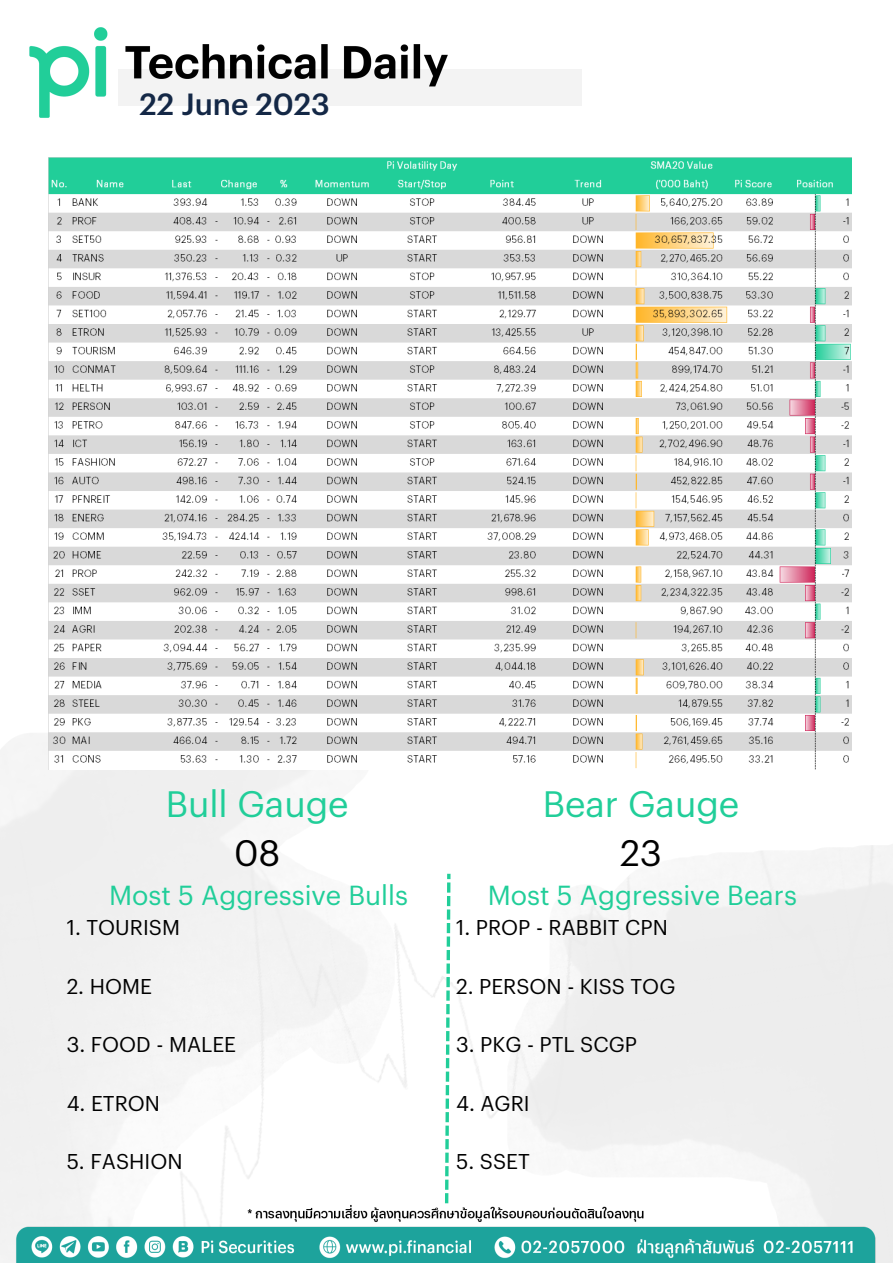
<style>
.page{position:relative;width:893px;height:1264px;background:#fff}
.page>*{position:absolute;margin:0;border:0;box-sizing:border-box;transform-origin:0 0}
.t1{font:36px "Graphik TH";color:#21ce99}
.t2{font:36px "Graphik TH";color:#000}
.t3{font:500 30px "Graphik TH";color:#142846}
.t4{font:27px "Graphik TH";color:#21ce99}
.t5{font:21px "Graphik TH";color:#000}
</style>
<div class="page">
<img style="left:0;top:711px;width:892px;height:488px">
<svg style="left:445px;top:1139px;width:3px;height:60px"></svg>
<svg style="left:445px;top:1125px;width:4px;height:10px"></svg>
<svg style="left:445px;top:1112px;width:4px;height:10px"></svg>
<svg style="left:445px;top:1098px;width:4px;height:10px"></svg>
<svg style="left:445px;top:1085px;width:4px;height:10px"></svg>
<svg style="left:446px;top:990px;width:3px;height:91px"></svg>
<svg style="left:446px;top:977px;width:4px;height:10px"></svg>
<svg style="left:446px;top:963px;width:4px;height:10px"></svg>
<svg style="left:446px;top:950px;width:4px;height:10px"></svg>
<svg style="left:446px;top:936px;width:4px;height:10px"></svg>
<svg style="left:446px;top:923px;width:4px;height:10px"></svg>
<svg style="left:447px;top:873px;width:3px;height:46px"></svg>
<img style="left:0;top:1199px;width:892px;height:63px">
<div style="left:118px;top:69px;width:463px;height:37px;background:#f3f3f3"></div>
<img style="left:29px;top:27px;width:419px;height:91px">
<img style="left:49px;top:157px;width:802px;height:612px">
<p class="t3" style="left:140px;top:81px;width:192px">22 June 2023</p>
<p class="t1" style="left:166px;top:776px;width:184px">Bull Gauge</p>
<p class="t2" style="left:234px;top:825px;width:48px">08</p>
<p class="t1" style="left:542px;top:776px;width:198px">Bear Gauge</p>
<p class="t2" style="left:620px;top:825px;width:43px">23</p>
<p class="t4" style="left:109px;top:874px;width:300px">Most 5 Aggressive Bulls</p>
<p class="t5" style="left:67px;top:911px;width:115px">1. TOURISM</p>
<p class="t4" style="left:488px;top:874px;width:310px">Most 5 Aggressive Bears</p>
<p class="t5" style="left:456px;top:911px;width:213px">1. PROP - RABBIT CPN</p>
<p class="t5" style="left:67px;top:970px;width:87px">2. HOME</p>
<p class="t5" style="left:456px;top:970px;width:221px">2. PERSON - KISS TOG</p>
<p class="t5" style="left:67px;top:1028px;width:171px">3. FOOD - MALEE</p>
<p class="t5" style="left:456px;top:1028px;width:182px">3. PKG - PTL SCGP</p>
<p class="t5" style="left:67px;top:1087px;width:95px">4. ETRON</p>
<p class="t5" style="left:456px;top:1087px;width:75px">4. AGRI</p>
<p class="t5" style="left:67px;top:1145px;width:117px">5. FASHION</p>
<p class="t5" style="left:456px;top:1145px;width:75px">5. SSET</p>
</div>
